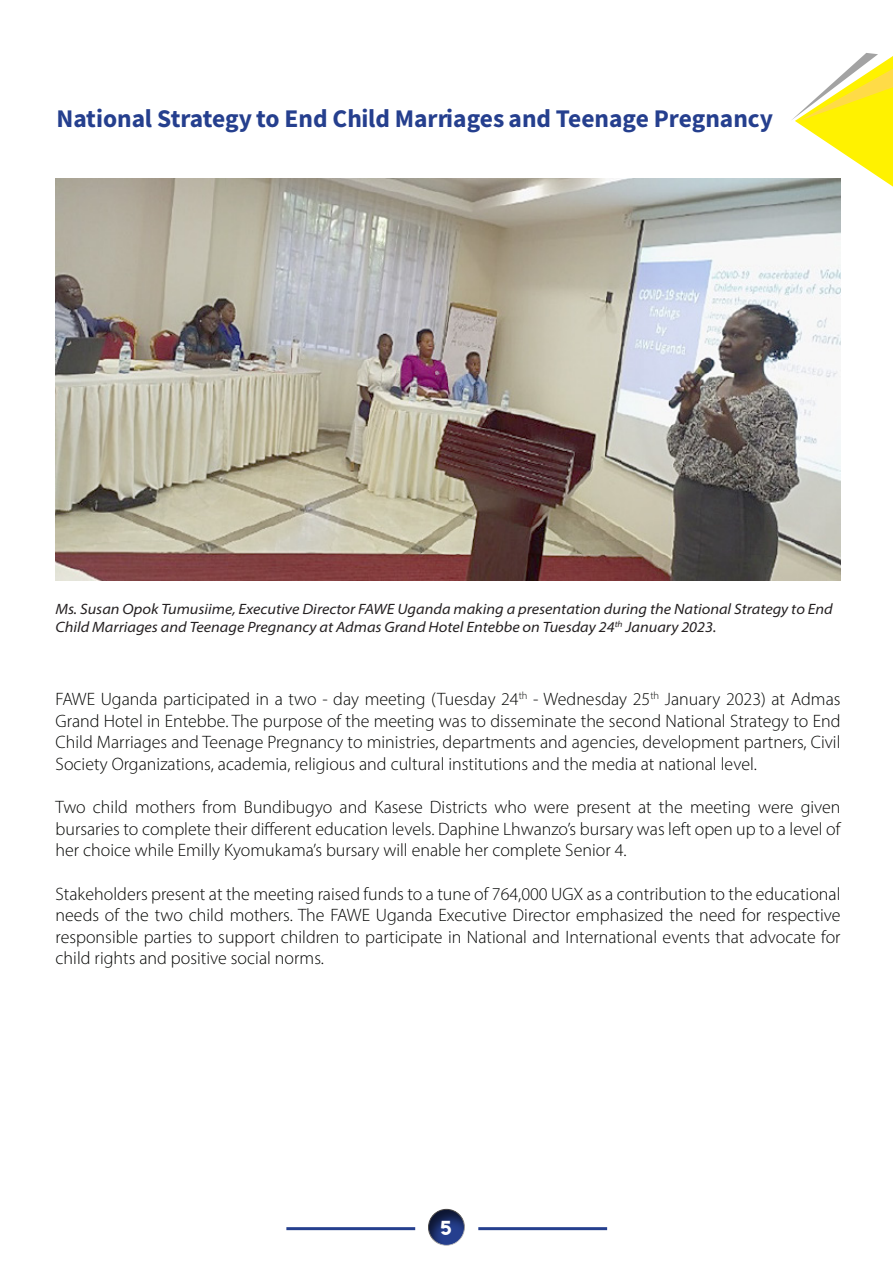
<style>
.page{position:relative;width:893px;height:1263px;background:#fff}
.page>*{position:absolute;margin:0;border:0;box-sizing:border-box;transform-origin:0 0}
.t1{font:25.5px "Source Sans Variable";color:#253f8e}
.t2{font:18px/21.6px "Myriad Variable Concept";color:#040503;text-align:justify}
.t3{font:18px "Lemon Milk";color:#fff}
.t4{font:italic 15px/18px "Myriad Variable Concept";color:#231f20}
</style>
<div class="page">
<div style="left:428px;top:1206px;width:39px;height:40px;background:#231f20;opacity:.75"></div>
<svg style="left:791px;top:53px;width:102px;height:139px"></svg>
<hr style="left:478px;top:1227px;width:129px;height:3px;background:#253f8e">
<hr style="left:286px;top:1227px;width:129px;height:3px;background:#253f8e">
<img style="left:55px;top:179px;width:785px;height:401px">
<p class="t1" style="left:56px;top:103px;width:718px">National Strategy to End Child Marriages and Teenage Pregnancy</p>
<p class="t4" style="left:55px;top:600px;width:779px">Ms. Susan Opok Tumusiime, Executive Director FAWE Uganda making a presentation during the National Strategy to End<br>Child Marriages and Teenage Pregnancy at Admas Grand Hotel Entebbe on Tuesday 24<sup>th</sup> January 2023.</p>
<p class="t2" style="left:56px;top:688px;width:786px">FAWE Uganda participated in a two - day meeting (Tuesday 24<sup>th</sup> - Wednesday 25<sup>th</sup> January 2023) at Admas Grand Hotel in Entebbe. The purpose of the meeting was to disseminate the second National Strategy to End Child Marriages and Teenage Pregnancy to ministries, departments and agencies, development partners, Civil Society Organizations, academia, religious and cultural institutions and the media at national level.</p>
<p class="t2" style="left:56px;top:796px;width:786px">Two child mothers from Bundibugyo and Kasese Districts who were present at the meeting were given bursaries to complete their different education levels. Daphine Lhwanzo’s bursary was left open up to a level of her choice while Emilly Kyomukama’s bursary will enable her complete Senior 4.</p>
<p class="t2" style="left:56px;top:883px;width:786px">Stakeholders present at the meeting raised funds to a tune of 764,000 UGX as a contribution to the educational needs of the two child mothers. The FAWE Uganda Executive Director emphasized the need for respective responsible parties to support children to participate in National and International events that advocate for child rights and positive social norms.</p>
<p class="t3" style="left:441px;top:1219px;width:12px">5</p>
</div>
